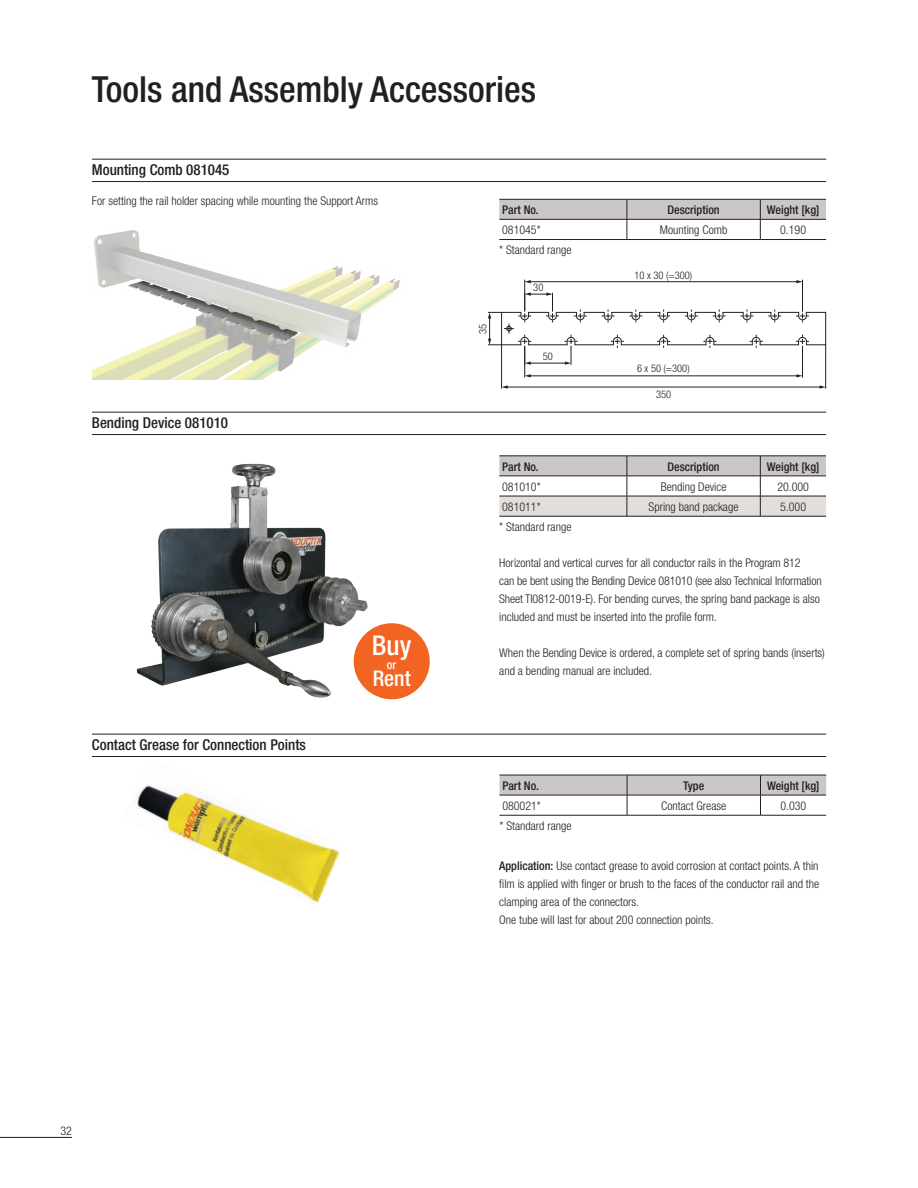
<style>
.page{position:relative;width:918px;height:1188px;background:#fff}
.page>*{position:absolute;margin:0;border:0;box-sizing:border-box;transform-origin:0 0}
.t1{font:500 condensed 36px "Helvetica Neue LT";color:#231f20}
.t2{font:500 condensed 27.3px "Helvetica Neue LT";color:#fff}
.t3{font:500 condensed 21.6px "Helvetica Neue LT";color:#fff}
.t4{font:500 condensed 15px "Helvetica Neue LT";color:#231f20}
.t5{font:500 condensed 12.15px "Helvetica Neue LT";color:#fff}
.t6{font:300 condensed 12px/18px "Helvetica Neue LT";color:#231f20}
.t7{font:500 condensed 12px "Helvetica Neue LT";color:#231f20}
.t8{font:300 condensed 10.5px "Helvetica Neue LT";color:#231f20}
.s1{font-weight:500}
</style>
<div class="page">
<hr style="left:0;top:1137px;width:72px;height:1px;background:#231f20">
<hr style="left:92px;top:159px;width:734px;height:1px;background:#231f20">
<hr style="left:92px;top:181px;width:734px;height:1px;background:#231f20">
<hr style="left:92px;top:412px;width:734px;height:1px;background:#231f20">
<hr style="left:92px;top:434px;width:734px;height:1px;background:#231f20">
<hr style="left:92px;top:734px;width:734px;height:1px;background:#231f20">
<hr style="left:92px;top:756px;width:734px;height:1px;background:#231f20">
<svg style="left:499px;top:199px;width:327px;height:40px"></svg>
<hr style="left:499px;top:239px;width:128px;height:1px;background:#231f20">
<hr style="left:627px;top:239px;width:133px;height:1px;background:#231f20">
<hr style="left:760px;top:239px;width:66px;height:1px;background:#231f20">
<svg style="left:499px;top:456px;width:327px;height:60px"></svg>
<hr style="left:499px;top:516px;width:128px;height:1px;background:#231f20">
<hr style="left:627px;top:516px;width:133px;height:1px;background:#231f20">
<hr style="left:760px;top:516px;width:66px;height:1px;background:#231f20">
<svg style="left:499px;top:775px;width:327px;height:40px"></svg>
<hr style="left:499px;top:815px;width:128px;height:1px;background:#231f20">
<hr style="left:627px;top:815px;width:133px;height:1px;background:#231f20">
<hr style="left:760px;top:815px;width:66px;height:1px;background:#231f20">
<hr style="left:501px;top:345px;width:1px;height:43px;background:#231f20">
<hr style="left:825px;top:345px;width:1px;height:43px;background:#231f20">
<hr style="left:507px;top:387px;width:314px;height:1px;background:#231f20">
<svg style="left:502px;top:385px;width:6px;height:4px"></svg>
<svg style="left:820px;top:385px;width:6px;height:4px"></svg>
<hr style="left:524px;top:280px;width:1px;height:30px;background:#231f20">
<hr style="left:802px;top:280px;width:1px;height:30px;background:#231f20">
<hr style="left:530px;top:281px;width:268px;height:1px;background:#231f20">
<svg style="left:525px;top:280px;width:6px;height:3px"></svg>
<svg style="left:796px;top:280px;width:6px;height:3px"></svg>
<svg style="left:488px;top:292px;width:338px;height:85px"></svg>
<img style="left:93px;top:230px;width:307px;height:149px">
<img style="left:136px;top:785px;width:204px;height:118px">
<img style="left:136px;top:463px;width:235px;height:235px">
<div style="left:354px;top:623px;width:76px;height:76px;background:#f26422;border-radius:50%"></div>
<h1 class="t1" style="left:92px;top:68px;width:446px">Tools and Assembly Accessories</h1>
<p class="t4" style="left:92px;top:161px;width:139px">Mounting Comb 081045</p>
<p class="t6" style="left:92px;top:192px;width:288px">For setting the rail holder spacing while mounting the Support Arms</p>
<p class="t4" style="left:92px;top:414px;width:138px">Bending Device 081010</p>
<p class="t4" style="left:92px;top:736px;width:216px">Contact Grease for Connection Points</p>
<h2 class="t2" style="left:372px;top:629px;width:41px">Buy</h2>
<p class="t5" style="left:387px;top:657px;width:11px">or</p>
<h3 class="t3" style="left:373px;top:666px;width:39px">Rent</h3>
<p class="t7" style="left:502px;top:203px;width:38px">Part No.</p>
<p class="t7" style="left:667px;top:203px;width:54px">Description</p>
<p class="t7" style="left:767px;top:203px;width:54px">Weight [kg]</p>
<p class="t6" style="left:502px;top:221px;width:40px">081045*</p>
<p class="t6" style="left:660px;top:221px;width:69px">Mounting Comb</p>
<p class="t6" style="left:780px;top:221px;width:27px">0.190</p>
<p class="t6" style="left:499px;top:241px;width:74px">* Standard range</p>
<p class="t8" style="left:533px;top:281px;width:12px">30</p>
<p class="t8" style="left:635px;top:269px;width:59px">10 x 30 (=300)</p>
<p class="t8" style="left:477px;top:334px;width:12px;rotate:-90deg">35</p>
<p class="t8" style="left:543px;top:350px;width:12px">50</p>
<p class="t8" style="left:637px;top:362px;width:54px">6 x 50 (=300)</p>
<p class="t8" style="left:656px;top:388px;width:17px">350</p>
<p class="t7" style="left:502px;top:459px;width:38px">Part No.</p>
<p class="t7" style="left:667px;top:459px;width:54px">Description</p>
<p class="t7" style="left:767px;top:459px;width:54px">Weight [kg]</p>
<p class="t6" style="left:502px;top:477px;width:40px">081010*</p>
<p class="t6" style="left:661px;top:477px;width:67px">Bending Device</p>
<p class="t6" style="left:777px;top:477px;width:33px">20. 000</p>
<p class="t6" style="left:502px;top:498px;width:40px">081011*</p>
<p class="t6" style="left:649px;top:498px;width:91px">Spring band package</p>
<p class="t6" style="left:780px;top:498px;width:27px">5.000</p>
<p class="t6" style="left:499px;top:518px;width:74px">* Standard range</p>
<p class="t6" style="left:499px;top:554px;width:324px">Horizontal and vertical curves for all conductor rails in the Program 812<br>can be bent using the Bending Device 081010 (see also Technical Information Sheet TI0812-0019-E). For bending curves, the spring band package is also included and must be inserted into the profile form.</p>
<p class="t6" style="left:499px;top:644px;width:327px">When the Bending Device is ordered, a complete set of spring bands (inserts) and a bending manual are included.</p>
<p class="t7" style="left:502px;top:778px;width:38px">Part No.</p>
<p class="t7" style="left:683px;top:778px;width:23px">Type</p>
<p class="t7" style="left:767px;top:778px;width:54px">Weight [kg]</p>
<p class="t6" style="left:502px;top:797px;width:40px">080021*</p>
<p class="t6" style="left:661px;top:797px;width:67px">Contact Grease</p>
<p class="t6" style="left:780px;top:797px;width:27px">0.030</p>
<p class="t6" style="left:499px;top:817px;width:74px">* Standard range</p>
<p class="t6" style="left:499px;top:857px;width:321px"><span class="s1">Application:</span> Use contact grease to avoid corrosion at contact points. A thin film is applied with finger or brush to the faces of the conductor rail and the clamping area of the connectors.<br>One tube will last for about 200 connection points.</p>
<p class="t6" style="left:60px;top:1122px;width:13px">32</p>
</div>
